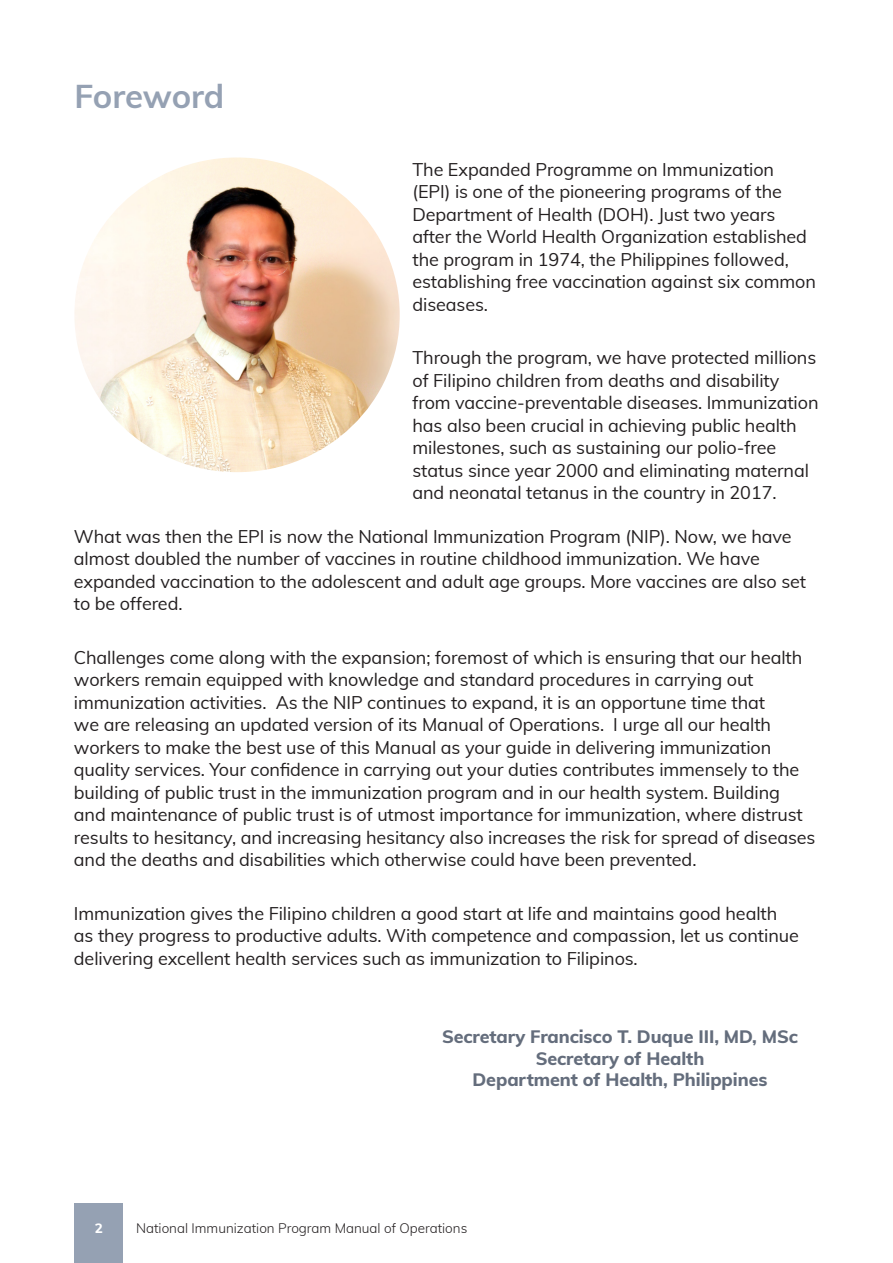
<style>
.page{position:relative;width:893px;height:1263px;background:#fff}
.page>*{position:absolute;margin:0;border:0;box-sizing:border-box;transform-origin:0 0}
.t1{font:700 33px "Muli";letter-spacing:-.01em;color:#95a1b3}
.t2{font:18px/22.5px "Muli";letter-spacing:-.005em;color:#231f20}
.t3{font:800 18px/21.6px "Muli";letter-spacing:-.005em;color:#646d7c;text-align:center}
.t4{font:300 13.5px "Muli";color:#231f20}
.t5{font:800 13.5px "Muli";color:#fff}
</style>
<div class="page">
<div style="left:74px;top:1203px;width:49px;height:60px;background:#95a1b3"></div>
<img style="left:74px;top:157px;width:326px;height:315px">
<h1 class="t1" style="left:74px;top:72px;width:151px">Foreword</h1>
<p class="t2" style="left:412px;top:157px;width:405px">The Expanded Programme on Immunization (EPI) is one of the pioneering programs of the Department of Health (DOH). Just two years after the World Health Organization established the program in 1974, the Philippines followed, establishing free vaccination against six common diseases.</p>
<p class="t2" style="left:412px;top:346px;width:408px">Through the program, we have protected millions of Filipino children from deaths and disability from vaccine-preventable diseases. Immunization has also been crucial in achieving public health milestones, such as sustaining our polio-free status since year 2000 and eliminating maternal and neonatal tetanus in the country in 2017.</p>
<p class="t2" style="left:74px;top:524px;width:734px">What was then the EPI is now the National Immunization Program (NIP). Now, we have almost doubled the number of vaccines in routine childhood immunization. We have expanded vaccination to the adolescent and adult age groups. More vaccines are also set to be offered.</p>
<p class="t2" style="left:74px;top:645px;width:743px">Challenges come along with the expansion; foremost of which is ensuring that our health workers remain equipped with knowledge and standard procedures in carrying out immunization activities. As the NIP continues to expand, it is an opportune time that<br>we are releasing an updated version of its Manual of Operations. I urge all our health workers to make the best use of this Manual as your guide in delivering immunization quality services. Your confidence in carrying out your duties contributes immensely to the building of public trust in the immunization program and in our health system. Building and maintenance of public trust is of utmost importance for immunization, where distrust results to hesitancy, and increasing hesitancy also increases the risk for spread of diseases and the deaths and disabilities which otherwise could have been prevented.</p>
<p class="t2" style="left:74px;top:901px;width:726px">Immunization gives the Filipino children a good start at life and maintains good health as they progress to productive adults. With competence and compassion, let us continue delivering excellent health services such as immunization to Filipinos.</p>
<p class="t3" style="left:442px;top:1025px;width:357px">Secretary Francisco T. Duque III, MD, MSc<br>Secretary of Health<br>Department of Health, Philippines</p>
<p class="t5" style="left:95px;top:1218px;width:10px">2</p>
<p class="t4" style="left:136px;top:1218px;width:333px">National Immunization Program Manual of Operations</p>
</div>
